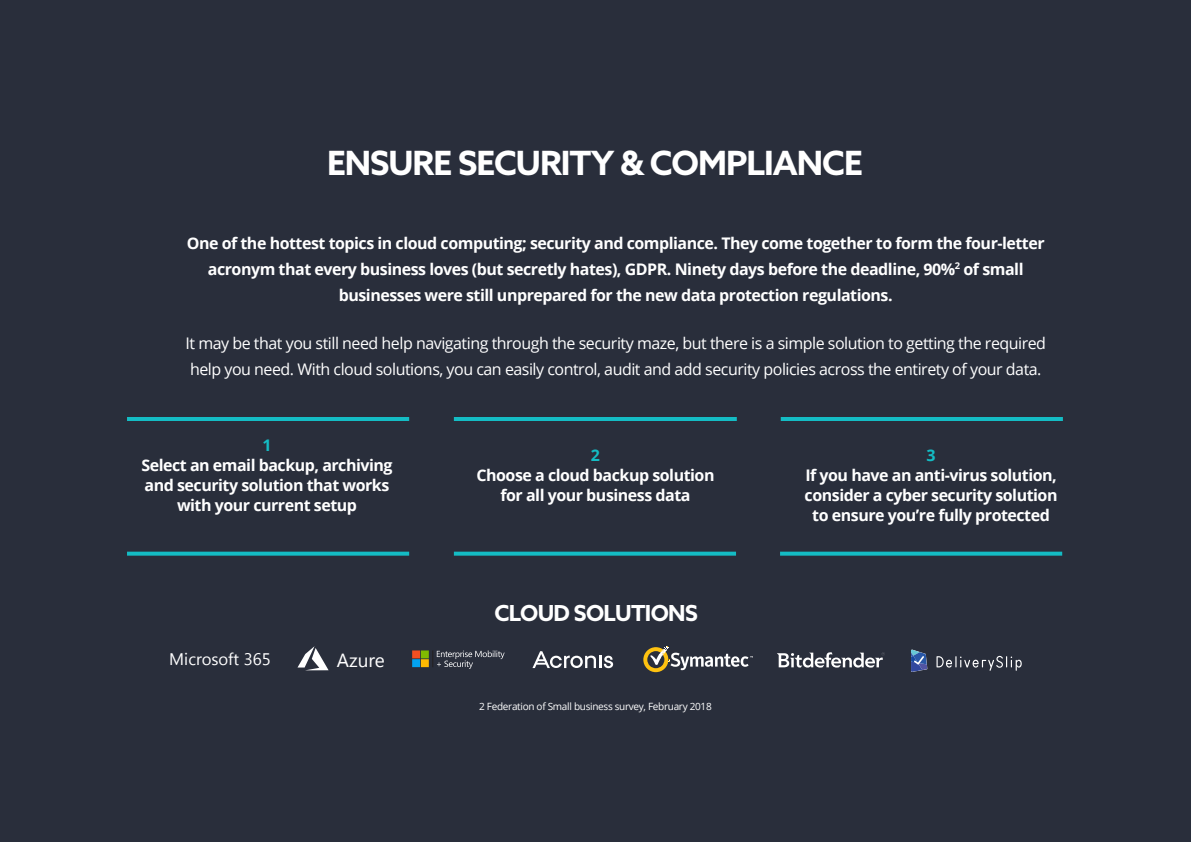
<style>
.page{position:relative;width:1191px;height:842px;background:#292e3b}
.page>*{position:absolute;margin:0;border:0;box-sizing:border-box;transform-origin:0 0}
.t1{font:700 33.4px "Azo Sans";letter-spacing:-.03em;color:#fff}
.t2{font:700 22.2px "Azo Sans";letter-spacing:-.03em;color:#fff}
.t3{font:19px "Segoe UI";color:#fff}
.t4{font:16.8px "Segoe UI";color:#fff}
.t5{font:700 16px/20px "Open Sans";letter-spacing:-.03em;color:#fff;text-align:center}
.t6{font:16px/26px "Open Sans";letter-spacing:-.03em;color:#fff}
.t7{font:700 16px "Open Sans";color:#14bcc4}
.t8{font:10px "Open Sans";letter-spacing:-.03em;color:#fff}
</style>
<div class="page">
<svg style="left:532px;top:651px;width:81px;height:17px"></svg>
<svg style="left:777px;top:652px;width:107px;height:16px"></svg>
<svg style="left:643px;top:646px;width:110px;height:26px"></svg>
<svg style="left:911px;top:649px;width:16px;height:23px"></svg>
<svg style="left:936px;top:656px;width:85px;height:15px"></svg>
<hr style="left:127px;top:417px;width:282px;height:4px;background:#14bcc4">
<svg style="left:127px;top:552px;width:282px;height:4px"></svg>
<svg style="left:780px;top:552px;width:282px;height:4px"></svg>
<svg style="left:454px;top:552px;width:282px;height:4px"></svg>
<hr style="left:454px;top:417px;width:282px;height:4px;background:#14bcc4">
<hr style="left:780px;top:417px;width:283px;height:4px;background:#14bcc4">
<svg style="left:412px;top:650px;width:92px;height:19px"></svg>
<svg style="left:297px;top:646px;width:31px;height:24px"></svg>
<p class="t1" style="left:327px;top:141px;width:537px">ENSURE SECURITY &amp; COMPLIANCE</p>
<p class="t5" style="left:187px;top:229px;width:859px;line-height:26px">One of the hottest topics in cloud computing; security and compliance. They come together to form the four-letter acronym that every business loves (but secretly hates), GDPR. Ninety days before the deadline, 90%<sup>2</sup> of small businesses were still unprepared for the new data protection regulations.</p>
<p class="t6" style="left:185px;top:330px;width:862px">It may be that you still need help navigating through the security maze, but there is a simple solution to getting the required help you need. With cloud solutions, you can easily control, audit and add security policies across the entirety of your data.</p>
<p class="t7" style="left:262px;top:434px;width:11px">1</p>
<p class="t5" style="left:141px;top:454px;width:253px">Select an email backup, archiving and security solution that works with your current setup</p>
<p class="t4" style="left:169px;top:648px;width:103px">Microsoft 365</p>
<p class="t3" style="left:337px;top:647px;width:49px">Azure</p>
<p class="t7" style="left:591px;top:444px;width:11px">2</p>
<p class="t5" style="left:476px;top:464px;width:240px">Choose a cloud backup solution for all your business data</p>
<p class="t2" style="left:494px;top:598px;width:205px">CLOUD SOLUTIONS</p>
<p class="t8" style="left:479px;top:699px;width:234px">2 Federation of Small business survey, February 2018</p>
<p class="t7" style="left:926px;top:444px;width:11px">3</p>
<p class="t5" style="left:804px;top:464px;width:254px">If you have an anti-virus solution, consider a cyber security solution to ensure you’re fully protected</p>
</div>
